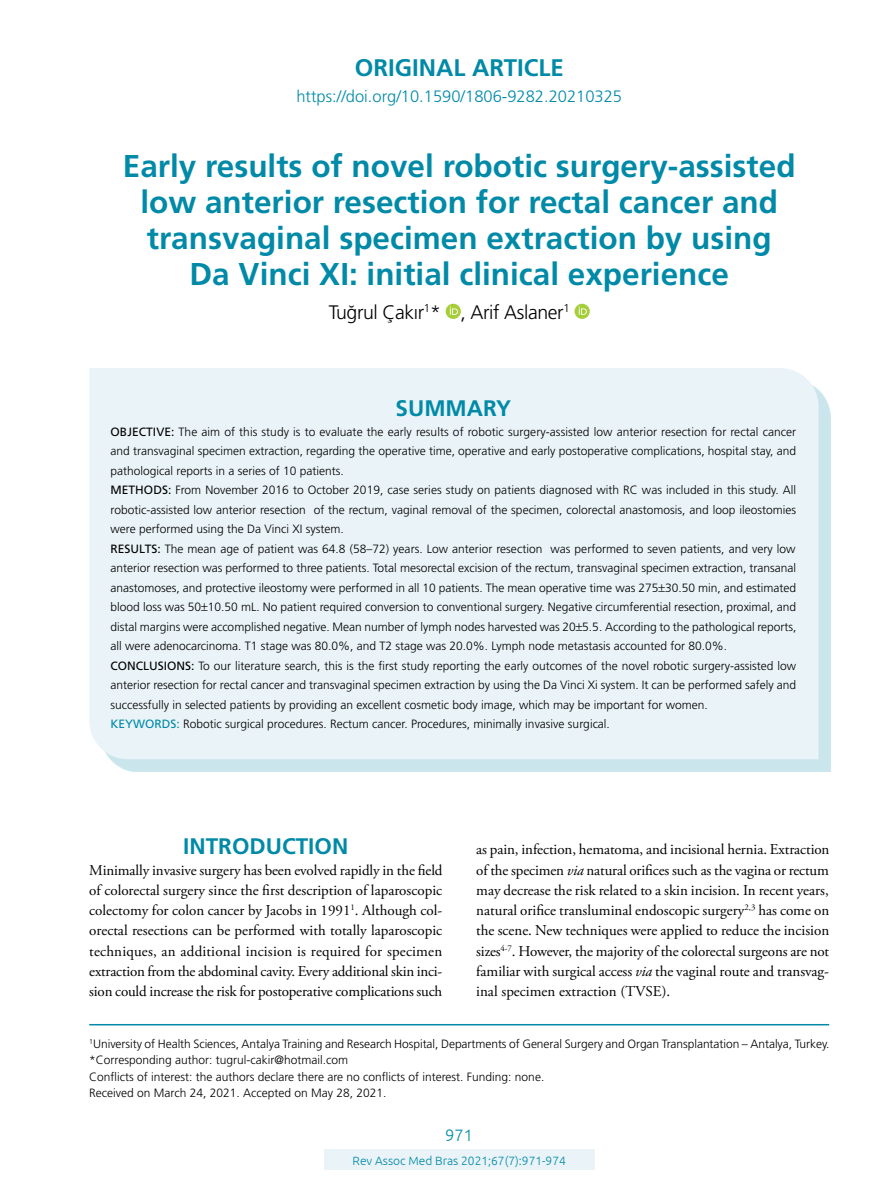
<style>
.page{position:relative;width:893px;height:1191px;background:#fff}
.page>*{position:absolute;margin:0;border:0;box-sizing:border-box;transform-origin:0 0}
.t1{font:700 31.5px/36px "Frutiger LT Std";color:#008aa8;text-align:center}
.t2{font:700 24px "Frutiger LT Std";color:#008aa8}
.t3{font:700 22.5px "Frutiger LT Std";color:#008aa8}
.t4{font:300 19.5px "Frutiger LT Std";letter-spacing:-.02em;color:#000}
.t5{font:300 16.5px "Frutiger LT Std";color:#008aa8}
.t6{font:300 16.5px "Ubuntu";color:#008aa8}
.t7{font:15px/20.2px "Adobe Garamond Pro";letter-spacing:-.01em;color:#000;text-align:justify}
.t8{font:300 12px/19.5px "Frutiger LT Std";color:#000}
.t9{font:300 12px "Ubuntu";color:#008aa8}
.s1{font-weight:400}
.s2{font-weight:400;color:#008aa8}
.s3{font-style:italic}
</style>
<div class="page">
<div style="left:324px;top:1149px;width:270px;height:21px;background:#eaf3f7"></div>
<div style="left:101px;top:380px;width:730px;height:391px;background:#cae6ec"></div>
<div style="left:89px;top:368px;width:730px;height:391px;background:#eaf3f7"></div>
<svg style="left:446px;top:304px;width:15px;height:15px"></svg>
<svg style="left:450px;top:306px;width:8px;height:9px"></svg>
<svg style="left:575px;top:304px;width:15px;height:15px"></svg>
<svg style="left:579px;top:306px;width:8px;height:9px"></svg>
<hr style="left:89px;top:1024px;width:740px;height:1px;background:#008aa8">
<svg style="left:658px;top:584px;width:7px;height:7px"></svg>
<svg style="left:201px;top:603px;width:7px;height:8px"></svg>
<svg style="left:576px;top:623px;width:6px;height:7px"></svg>
<h2 class="t2" style="left:355px;top:54px;width:210px">ORIGINAL ARTICLE</h2>
<h3 class="t5" style="left:296px;top:87px;width:327px">https://doi.org/10.1590/1806-9282.20210325</h3>
<h1 class="t1" style="left:123px;top:148px;width:674px">Early results of novel robotic surgery-assisted low anterior resection for rectal cancer and transvaginal specimen extraction by using Da Vinci XI: initial clinical experience</h1>
<h3 class="t4" style="left:329px;top:301px;width:242px">Tu˘grul Çakır<sup>1</sup>* , Arif Aslaner<sup>1</sup></h3>
<h3 class="t3" style="left:396px;top:395px;width:117px">SUMMARY</h3>
<p class="t8" style="left:111px;top:422px;width:687px"><span class="s1">OBJECTIVE:</span> The aim of this study is to evaluate the early results of robotic surgery-assisted low anterior resection for rectal cancer and transvaginal specimen extraction, regarding the operative time, operative and early postoperative complications, hospital stay, and pathological reports in a series of 10 patients.<br><span class="s1">METHODS:</span> From November 2016 to October 2019, case series study on patients diagnosed with RC was included in this study. All robotic-assisted low anterior resection of the rectum, vaginal removal of the specimen, colorectal anastomosis, and loop ileostomies were performed using the Da Vinci XI system.<br><span class="s1">RESULTS:</span> The mean age of patient was 64.8 (58–72) years. Low anterior resection was performed to seven patients, and very low anterior resection was performed to three patients. Total mesorectal excision of the rectum, transvaginal specimen extraction, transanal anastomoses, and protective ileostomy were performed in all 10 patients. The mean operative time was 275 30.50 min, and estimated blood loss was 50 10.50 mL. No patient required conversion to conventional surgery. Negative circumferential resection, proximal, and distal margins were accomplished negative. Mean number of lymph nodes harvested was 20 5.5. According to the pathological reports, all were adenocarcinoma. T1 stage was 80.0%, and T2 stage was 20.0%. Lymph node metastasis accounted for 80.0%.<br><span class="s1">CONCLUSIONS:</span> To our literature search, this is the first study reporting the early outcomes of the novel robotic surgery-assisted low anterior resection for rectal cancer and transvaginal specimen extraction by using the Da Vinci Xi system. It can be performed safely and successfully in selected patients by providing an excellent cosmetic body image, which may be important for women.<br><span class="s2">KEYWORDS:</span> Robotic surgical procedures. Rectum cancer. Procedures, minimally invasive surgical.</p>
<h3 class="t3" style="left:183px;top:833px;width:167px">INTRODUCTION</h3>
<p class="t7" style="left:89px;top:860px;width:355px">Minimally invasive surgery has been evolved rapidly in the field of colorectal surgery since the first description of laparoscopic colectomy for colon cancer by Jacobs in 1991<sup>1</sup>. Although col&shy;orectal resections can be performed with totally laparoscopic techniques, an additional incision is required for specimen extraction from the abdominal cavity. Every additional skin inci&shy;sion could increase the risk for postoperative complications such</p>
<p class="t7" style="left:476px;top:840px;width:355px">as pain, infection, hematoma, and incisional hernia. Extraction of the specimen <span class="s3">via</span> natural orifices such as the vagina or rectum may decrease the risk related to a skin incision. In recent years, natural orifice transluminal endoscopic surgery<sup>2,3</sup> has come on the scene. New techniques were applied to reduce the incision sizes<sup>4-7</sup>. However, the majority of the colorectal surgeons are not familiar with surgical access <span class="s3">via</span> the vaginal route and transvag&shy;inal specimen extraction (TVSE).</p>
<p class="t8" style="left:89px;top:1035px;width:742px;line-height:16.5px"><sup>1</sup>University of Health Sciences, Antalya Training and Research Hospital, Departments of General Surgery and Organ Transplantation – Antalya, Turkey. *Corresponding author: tugrul-cakir@hotmail.com<br>Conflicts of interest: the authors declare there are no conflicts of interest. Funding: none.<br>Received on March 24, 2021. Accepted on May 28, 2021.</p>
<h3 class="t6" style="left:445px;top:1125px;width:29px">971</h3>
<p class="t9" style="left:353px;top:1153px;width:215px">Rev Assoc Med Bras 2021;67(7):971-974</p>
</div>
